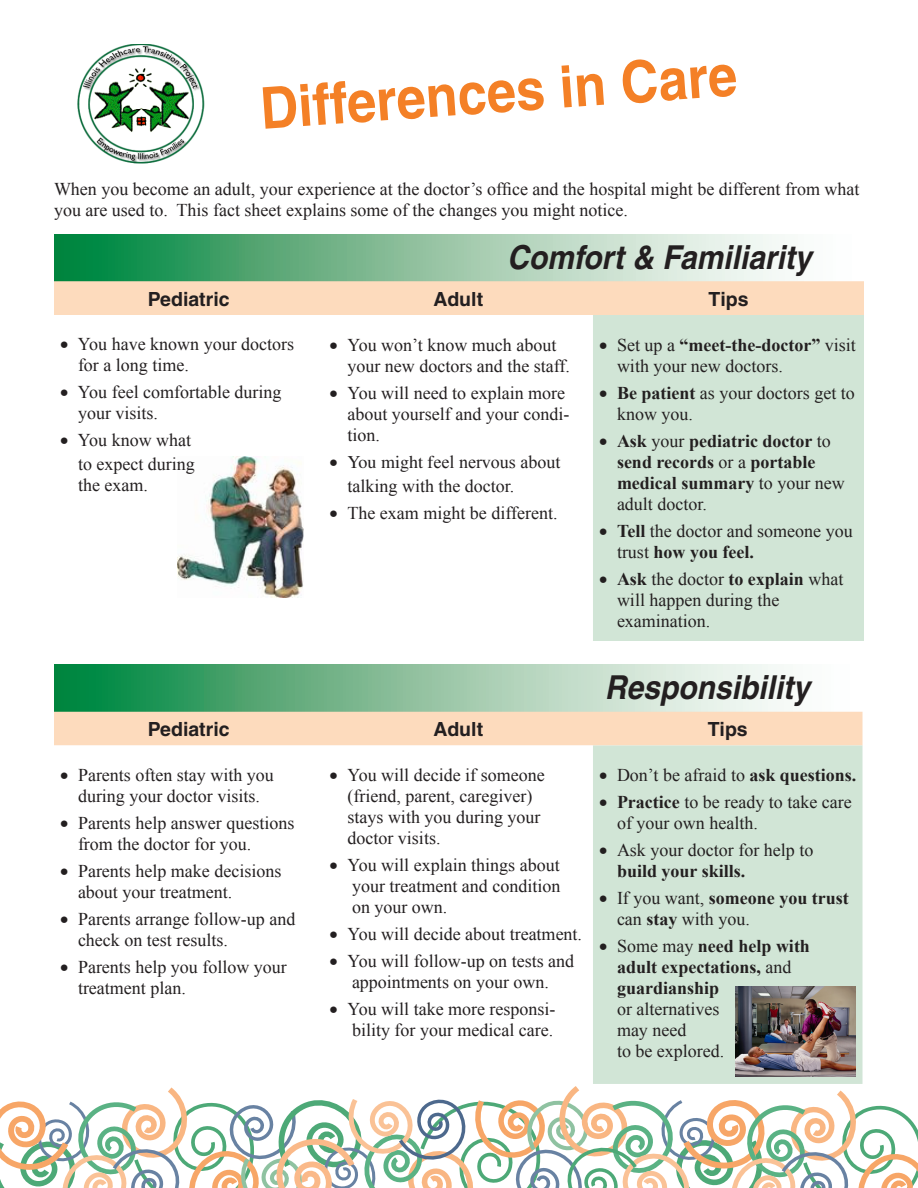
<style>
.page{position:relative;width:918px;height:1188px;background:#fff}
.page>*{position:absolute;margin:0;border:0;box-sizing:border-box;transform-origin:0 0}
.t1{font:700 57.75px "Helvetica";color:#f48026;scale:.91 1}
.t2{font:italic 700 33px "Helvetica";color:#231f20;scale:.91 1}
.t3{font:700 19.5px "Helvetica";color:#231f20}
.t4{font:18px/21px "Times New Roman";color:#231f20}
.t5{font:700 18px/21px "Times New Roman";color:#231f20}
.s1{font-family:"Times"}
.s2{font-weight:700}
.s3{font-weight:400}
</style>
<div class="page">
<img style="left:178px;top:456px;width:125px;height:141px">
<svg style="left:54px;top:234px;width:725px;height:47px;background:#85c09c"></svg>
<div style="left:54px;top:281px;width:810px;height:34px;background:#fddbbd"></div>
<div style="left:593px;top:315px;width:271px;height:326px;background:#d1e5d6"></div>
<svg style="left:0;top:1086px;width:918px;height:102px"></svg>
<img style="left:77px;top:44px;width:128px;height:120px">
<svg style="left:54px;top:664px;width:808px;height:48px;background:#93c6a6"></svg>
<div style="left:54px;top:712px;width:808px;height:34px;background:#fddbbd"></div>
<div style="left:593px;top:746px;width:269px;height:338px;background:#d1e5d6"></div>
<img style="left:735px;top:987px;width:121px;height:89px">
<p class="t1" style="left:258px;top:73px;width:527px;rotate:-4deg">Differences in Care</p>
<p class="t4" style="left:54px;top:179px;width:807px">When you become an adult, your experience at the doctor’s office and the hospital might be different from what you are used to. This fact sheet explains some of the changes you might notice.</p>
<p class="t2" style="left:507px;top:237px;width:336px">Comfort &amp; Familiarity</p>
<p class="t3" style="left:148px;top:287px;width:83px">Pediatric</p>
<p class="t3" style="left:433px;top:287px;width:51px">Adult</p>
<p class="t3" style="left:708px;top:287px;width:42px">Tips</p>
<p class="t4" style="left:78px;top:334px;width:218px;text-indent:-18px">• You have known your doctors for a long time.</p>
<p class="t4" style="left:78px;top:382px;width:205px;text-indent:-18px">• You feel comfortable during your visits.</p>
<p class="t4" style="left:60px;top:428px;width:136px;line-height:24px;text-align:right">• You know what to expect during</p>
<p class="t4" style="left:78px;top:475px;width:71px">the exam.</p>
<p class="t4" style="left:348px;top:334px;width:224px;text-indent:-18px">• You won’t know much about your new doctors and the staff.</p>
<p class="t4" style="left:348px;top:382px;width:223px;text-indent:-18px">• You will need to explain more about yourself and your condi&shy;tion.</p>
<p class="t4" style="left:348px;top:449px;width:214px;line-height:24px;text-indent:-18px">• <span class="s1">You might f</span>eel nervous about talking with the doctor.</p>
<p class="t4" style="left:330px;top:502px;width:230px">• The exam might be different.</p>
<p class="t4" style="left:617px;top:334px;width:240px;text-indent:-18px">• Set up a <span class="s2">“meet-the-doctor”</span> visit with your new doctors.</p>
<p class="t4" style="left:617px;top:382px;width:239px;text-indent:-18px">• <span class="s2">Be patient</span> as your doctors get to know you.</p>
<p class="t5" style="left:617px;top:430px;width:229px;text-indent:-18px">• Ask <span class="s3">your</span> pediatric doctor <span class="s3">to </span>send records <span class="s3">or a</span> portable medical summary <span class="s3">to your new adult doctor.</span></p>
<p class="t4" style="left:617px;top:520px;width:237px;text-indent:-18px">• <span class="s2">Tell</span> the doctor and someone you trust <span class="s2">how you feel.</span></p>
<p class="t4" style="left:617px;top:568px;width:228px;text-indent:-18px">• <span class="s2">Ask</span> the doctor <span class="s2">to explain</span> what will happen during the examination.</p>
<p class="t2" style="left:605px;top:668px;width:227px">Responsibility</p>
<p class="t3" style="left:148px;top:717px;width:83px">Pediatric</p>
<p class="t3" style="left:433px;top:717px;width:51px">Adult</p>
<p class="t3" style="left:708px;top:717px;width:42px">Tips</p>
<p class="t4" style="left:60px;top:764px;width:215px;text-align:center">• Parents often stay with you during your doctor visits.</p>
<p class="t4" style="left:78px;top:812px;width:218px;text-indent:-18px">• Parents help answer questions from the doctor for you.</p>
<p class="t4" style="left:78px;top:860px;width:205px;text-indent:-18px">• Parents help make decisions about your treatment.</p>
<p class="t4" style="left:78px;top:908px;width:219px;text-indent:-18px">• Parents arrange follow-up and check on test results.</p>
<p class="t4" style="left:78px;top:956px;width:210px;text-indent:-18px">• Parents help you follow your treatment plan.</p>
<p class="t4" style="left:330px;top:764px;width:217px">• You will decide if someone</p>
<p class="t4" style="left:348px;top:785px;width:194px">(friend, parent, caregiver) stays with you during your</p>
<p class="t4" style="left:348px;top:827px;width:95px">doctor visits.</p>
<p class="t4" style="left:330px;top:854px;width:232px">• You will explain things about</p>
<p class="t4" style="left:352px;top:875px;width:210px">your treatment and condition</p>
<p class="t4" style="left:352px;top:896px;width:97px">on your own.</p>
<p class="t4" style="left:330px;top:923px;width:254px">• You will decide about treatment.</p>
<p class="t4" style="left:330px;top:950px;width:246px">• You will follow-up on tests and</p>
<p class="t4" style="left:352px;top:971px;width:198px">appointments on your own.</p>
<p class="t4" style="left:330px;top:998px;width:228px">• You will take more responsi-</p>
<p class="t4" style="left:352px;top:1019px;width:203px">bility for your medical care.</p>
<p class="t4" style="left:599px;top:764px;width:259px">• Don’t be afraid to <span class="s2">ask questions.</span></p>
<p class="t4" style="left:617px;top:791px;width:236px;text-indent:-18px">• <span class="s2">Practice</span> to be ready to take care of your own health.</p>
<p class="t4" style="left:617px;top:839px;width:198px;text-indent:-18px">• Ask your doctor for help to <span class="s2">build your skills.</span></p>
<p class="t4" style="left:617px;top:887px;width:233px;text-indent:-18px">• If you want, <span class="s2">someone you trust </span>can <span class="s2">stay</span> with you.</p>
<p class="t4" style="left:617px;top:935px;width:195px;text-indent:-18px">• Some may <span class="s2">need help with adult expectations,</span> and <span class="s2">guardianship<br></span>or alternatives<br>may need<br>to be explored.</p>
</div>
